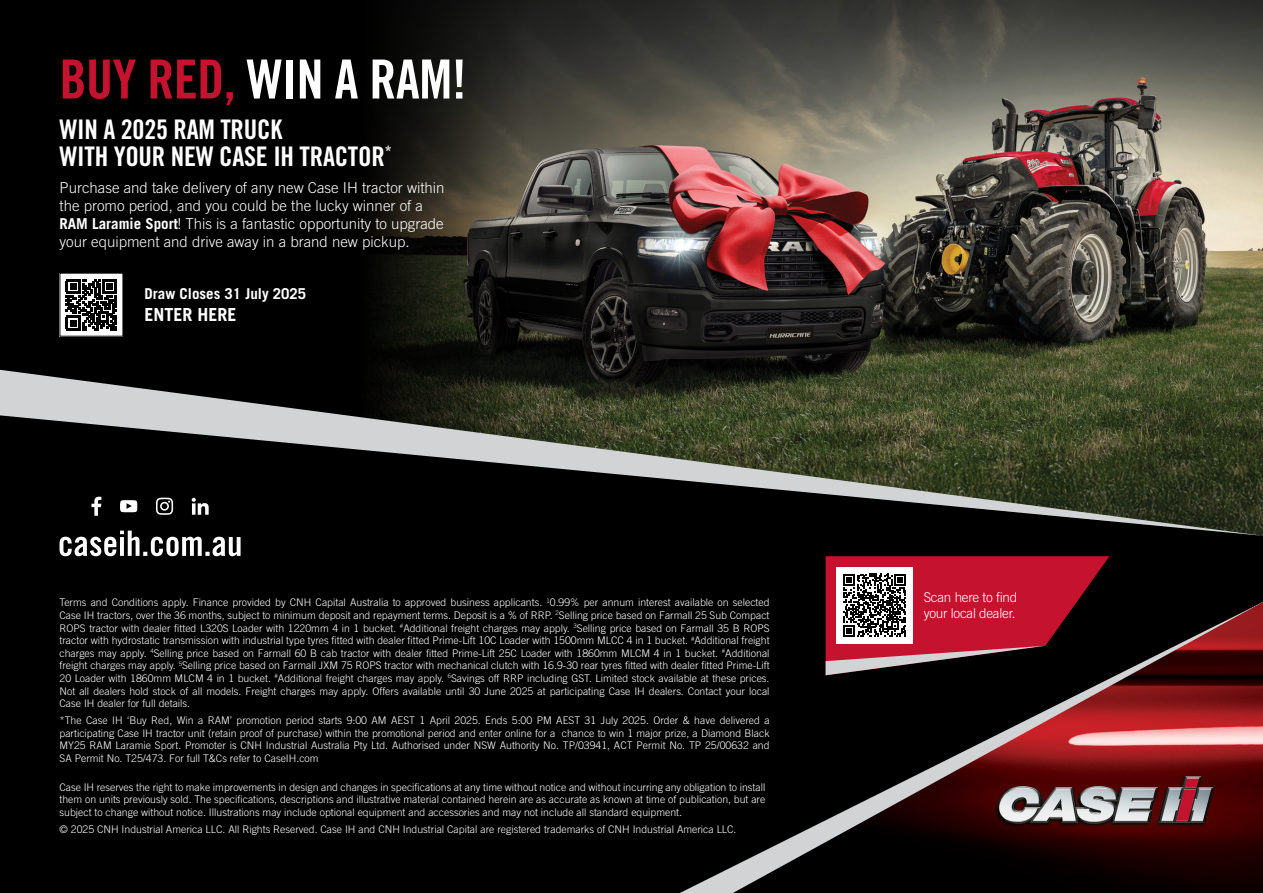
<style>
.page{position:relative;width:1263px;height:893px;background:#fff}
.page>*{position:absolute;margin:0;border:0;box-sizing:border-box;transform-origin:0 0}
.t1{font:54px "Trade Gothic LT Std Bd Cn 20";letter-spacing:-.01em;color:#fff}
.t2{font:27px/27px "Trade Gothic LT Std Bd Cn 20";letter-spacing:-.01em;color:#fff}
.t3{font:700 18px "Trade Gothic LT Std";color:#fff}
.t4{font:300 15px/18px "Trade Gothic LT Std";color:#fff}
.t5{font:700 15px "Trade Gothic LT Std";color:#fff}
.t6{font:300 13.5px/16.2px "Trade Gothic LT Std";letter-spacing:-.02em;color:#fff}
.t7{font:300 10.5px/12.6px "Trade Gothic LT Std";color:#fff;text-align:justify}
.s1{color:#c4122f}
.s2{font-weight:700}
</style>
<div class="page">
<div style="left:0;top:378px;width:1263px;height:515px;background:#000"></div>
<img style="left:661px;top:0;width:602px;height:370px">
<svg style="left:680px;top:866px;width:53px;height:27px"></svg>
<img style="left:733px;top:602px;width:530px;height:291px">
<svg style="left:826px;top:556px;width:283px;height:119px"></svg>
<svg style="left:0;top:0;width:661px;height:370px;background:#141311"></svg>
<svg style="left:0;top:370px;width:1263px;height:166px"></svg>
<div style="left:60px;top:273px;width:63px;height:64px;background:#fff"></div>
<svg style="left:66px;top:279px;width:51px;height:51px"></svg>
<svg style="left:91px;top:497px;width:10px;height:19px"></svg>
<svg style="left:156px;top:498px;width:17px;height:17px"></svg>
<svg style="left:120px;top:500px;width:18px;height:12px"></svg>
<svg style="left:192px;top:498px;width:17px;height:17px"></svg>
<svg style="left:60px;top:531px;width:181px;height:25px"></svg>
<h1 class="t1" style="left:60px;top:46px;width:409px"><span class="s1">BUY RED,</span> WIN A RAM!</h1>
<h2 class="t2" style="left:60px;top:116px;width:334px">WIN A 2025 RAM TRUCK<br>WITH YOUR NEW CASE IH TRACTOR<sup>*</sup></h2>
<h3 class="t4" style="left:60px;top:178px;width:387px">Purchase and take delivery of any new Case IH tractor within the promo period, and you could be the lucky winner of a <span class="s2">RAM Laramie Sport</span>! This is a fantastic opportunity to upgrade your equipment and drive away in a brand new pickup.</h3>
<h3 class="t5" style="left:145px;top:285px;width:163px">Draw Closes 31 July 2025</h3>
<h3 class="t3" style="left:145px;top:303px;width:94px">ENTER HERE</h3>
<p class="t7" style="left:60px;top:596px;width:712px">Terms and Conditions apply. Finance provided by CNH Capital Australia to approved business applicants. <sup>1</sup>0.99% per annum interest available on selected Case IH tractors, over the 36 months, subject to minimum deposit and repayment terms. Deposit is a % of RRP. <sup>2</sup>Selling price based on Farmall 25 Sub Compact ROPS tractor with dealer fitted L320S Loader with 1220mm 4 in 1 bucket. <sup>#</sup>Additional freight charges may apply. <sup>3</sup>Selling price based on Farmall 35 B ROPS tractor with hydrostatic transmission with industrial type tyres fitted with dealer fitted Prime-Lift 10C Loader with 1500mm MLCC 4 in 1 bucket. <sup>#</sup>Additional freight charges may apply. <sup>4</sup>Selling price based on Farmall 60 B cab tractor with dealer fitted Prime-Lift 25C Loader with 1860mm MLCM 4 in 1 bucket. <sup>#</sup>Additional freight charges may apply. <sup>5</sup>Selling price based on Farmall JXM 75 ROPS tractor with mechanical clutch with 16.9-30 rear tyres fitted with dealer fitted Prime-Lift 20 Loader with 1860mm MLCM 4 in 1 bucket. <sup>#</sup>Additional freight charges may apply. <sup>6</sup>Savings off RRP including GST. Limited stock available at these prices.<br>Not all dealers hold stock of all models. Freight charges may apply. Offers available until 30 June 2025 at participating Case IH dealers. Contact your local Case IH dealer for full details.</p>
<p class="t7" style="left:60px;top:714px;width:712px">*The Case IH ‘Buy Red, Win a RAM’ promotion period starts 9:00 AM AEST 1 April 2025. Ends 5:00 PM AEST 31 July 2025. Order &amp; have delivered a participating Case IH tractor unit (retain proof of purchase) within the promotional period and enter online for a chance to win 1 major prize, a Diamond Black MY25 RAM Laramie Sport. Promoter is CNH Industrial Australia Pty Ltd. Authorised under NSW Authority No. TP/03941, ACT Permit No. TP 25/00632 and SA Permit No. T25/473. For full T&amp;Cs refer to CaseIH.com</p>
<p class="t7" style="left:60px;top:780px;width:707px">Case IH reserves the right to make improvements in design and changes in specifications at any time without notice and without incurring any obligation to install them on units previously sold. The specifications, descriptions and illustrative material contained herein are as accurate as known at time of publication, but are subject to change without notice. Illustrations may include optional equipment and accessories and may not include all standard equipment.</p>
<p class="t7" style="left:60px;top:822px;width:678px">© 2025 CNH Industrial America LLC. All Rights Reserved. Case IH and CNH Industrial Capital are registered trademarks of CNH Industrial America LLC.</p>
<p class="t6" style="left:924px;top:589px;width:95px">Scan here to find your local dealer.</p>
</div>
